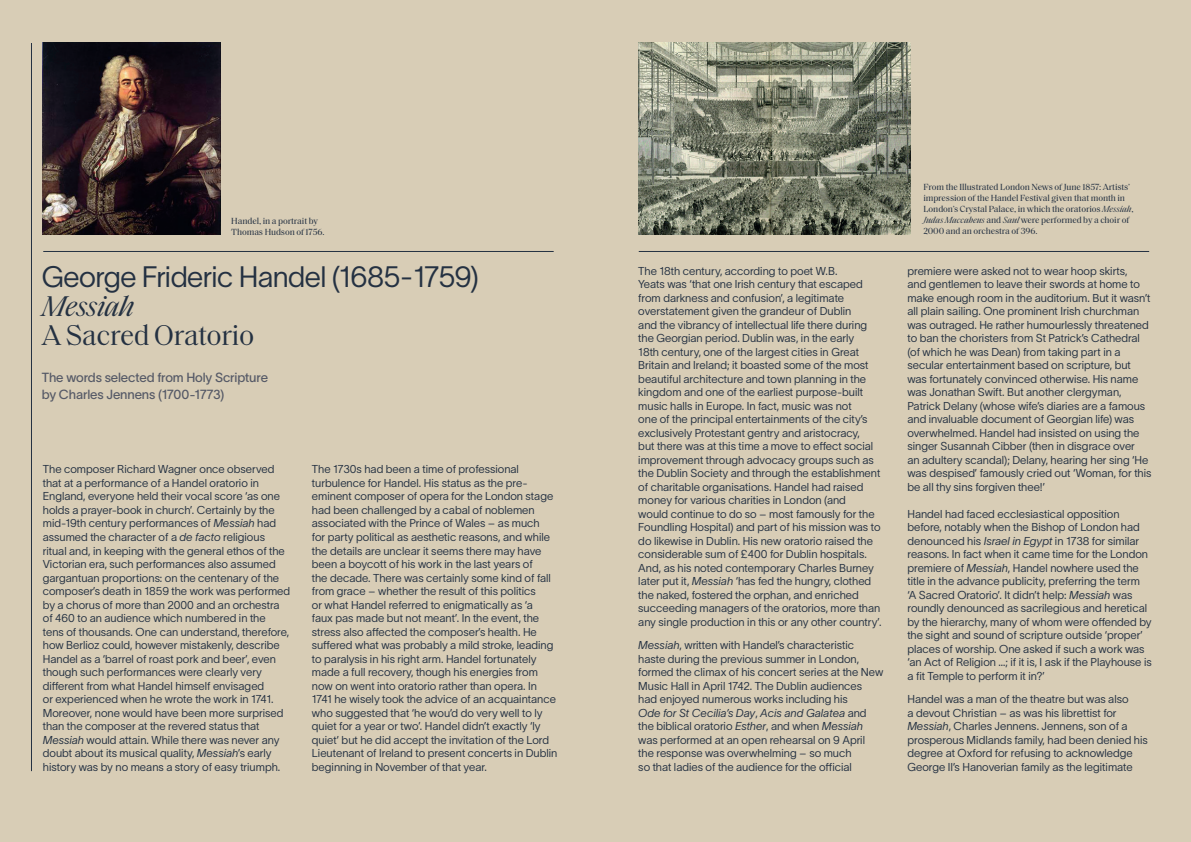
<style>
.page{position:relative;width:1191px;height:842px;background:#fff}
.page>*{position:absolute;margin:0;border:0;box-sizing:border-box;transform-origin:0 0}
.t1{font:29px "TWK Lausanne 250";letter-spacing:-.02em;color:#243142}
.t2{font:29px/29px "Saol Text";letter-spacing:-.02em;color:#243142}
.Small_Sans_Body_Text{font:13px "TWK Lausanne 400";letter-spacing:-.01em;color:#565a67}
.Repertoir_Composer{font:11.2px/13.5px "TWK Lausanne 250";color:#243142}
.Repertoire_Title{font:9px/11px "Saol Text";letter-spacing:-.01em;color:#243142}
.s1{font-style:italic}
</style>
<div class="page">
<div style="left:0;top:0;width:595px;height:842px;background:#d8cdb6"></div>
<hr style="left:31px;top:43px;width:1px;height:728px;background:#243142">
<hr style="left:43px;top:251px;width:510px;height:1px;background:#243142">
<img style="left:43px;top:43px;width:177px;height:191px">
<div style="left:595px;top:0;width:596px;height:842px;background:#d8cdb6"></div>
<hr style="left:639px;top:251px;width:510px;height:1px;background:#243142">
<img style="left:638px;top:43px;width:272px;height:191px">
<p class="Repertoire_Title" style="left:231px;top:214px;width:95px">Handel, in a portrait by<br>Thomas Hudson of 1756.</p>
<p class="t1" style="left:42px;top:256px;width:439px">George Frideric Handel (1685-1759)</p>
<p class="t2" style="left:42px;top:290px;width:214px"><span class="s1">Messiah<br></span>A Sacred Oratorio</p>
<p class="Small_Sans_Body_Text" style="left:42px;top:368px;width:228px">The words selected from Holy Scripture</p>
<p class="Small_Sans_Body_Text" style="left:42px;top:385px;width:184px">by Charles Jennens (1700-1773)</p>
<p class="Repertoir_Composer" style="left:43px;top:462px;width:249px">The composer Richard Wagner once observed that at a performance of a Handel oratorio in England, everyone held their vocal score ‘as one holds a prayer-book in church’. Certainly by the mid-19th century performances of <span class="s1">Messiah</span> had assumed the character of a <span class="s1">de facto</span> religious ritual and, in keeping with the general ethos of the Victorian era, such performances also assumed gargantuan proportions: on the centenary of the composer’s death in 1859 the work was performed by a chorus of more than 2000 and an orchestra of 460 to an audience which numbered in the<br>tens of thousands. One can understand, therefore, how Berlioz could, however mistakenly, describe Handel as a ‘barrel of roast pork and beer’, even though such performances were clearly very different from what Handel himself envisaged<br>or experienced when he wrote the work in 1741.<br>Moreover, none would have been more surprised than the composer at the revered status that <span class="s1">Messiah</span> would attain. While there was never any doubt about its musical quality, <span class="s1">Messiah</span>’s early history was by no means a story of easy triumph.</p>
<p class="Repertoir_Composer" style="left:312px;top:462px;width:247px">The 1730s had been a time of professional turbulence for Handel. His status as the pre&shy;eminent composer of opera for the London stage had been challenged by a cabal of noblemen associated with the Prince of Wales – as much<br>for party political as aesthetic reasons, and while the details are unclear it seems there may have been a boycott of his work in the last years of<br>the decade. There was certainly some kind of fall from grace – whether the result of this politics<br>or what Handel referred to enigmatically as ‘a<br>faux pas made but not meant’. In the event, the stress also affected the composer’s health. He suffered what was probably a mild stroke, leading to paralysis in his right arm. Handel fortunately made a full recovery, though his energies from now on went into oratorio rather than opera. In 1741 he wisely took the advice of an acquaintance who suggested that ‘he wou’d do very well to ly quiet for a year or two’. Handel didn’t exactly ‘ly quiet’ but he did accept the invitation of the Lord Lieutenant of Ireland to present concerts in Dublin beginning in November of that year.</p>
<p class="Repertoir_Composer" style="left:638px;top:263px;width:245px">The 18th century, according to poet W.B.<br>Yeats was ‘that one Irish century that escaped from darkness and confusion’, a legitimate overstatement given the grandeur of Dublin<br>and the vibrancy of intellectual life there during the Georgian period. Dublin was, in the early<br>18th century, one of the largest cities in Great Britain and Ireland; it boasted some of the most beautiful architecture and town planning in the kingdom and one of the earliest purpose-built music halls in Europe. In fact, music was not<br>one of the principal entertainments of the city’s exclusively Protestant gentry and aristocracy,<br>but there was at this time a move to effect social improvement through advocacy groups such as the Dublin Society and through the establishment of charitable organisations. Handel had raised money for various charities in London (and<br>would continue to do so – most famously for the Foundling Hospital) and part of his mission was to do likewise in Dublin. His new oratorio raised the considerable sum of £400 for Dublin hospitals.<br>And, as his noted contemporary Charles Burney later put it, <span class="s1">Messiah</span> ‘has fed the hungry, clothed the naked, fostered the orphan, and enriched succeeding managers of the oratorios, more than any single production in this or any other country’.</p>
<p class="Repertoir_Composer" style="left:638px;top:638px;width:246px"><span class="s1">Messiah</span>, written with Handel’s characteristic haste during the previous summer in London, formed the climax of his concert series at the New Music Hall in April 1742. The Dublin audiences had enjoyed numerous works including his<br><span class="s1">Ode for St Cecilia’s Day</span>, <span class="s1">Acis and Galatea</span> and the biblical oratorio <span class="s1">Esther</span>, and when <span class="s1">Messiah </span>was performed at an open rehearsal on 9 April the response was overwhelming – so much<br>so that ladies of the audience for the official</p>
<p class="Repertoire_Title" style="left:923px;top:181px;width:212px">From the Illustrated London News of June 1857: Artists’ impression of the Handel Festival given that month in London’s Crystal Palace, in which the oratorios <span class="s1">Messiah</span>, <span class="s1">Judas Maccabeus</span> and <span class="s1">Saul</span> were performed by a choir of 2000 and an orchestra of 396.</p>
<p class="Repertoir_Composer" style="left:907px;top:263px;width:245px">premiere were asked not to wear hoop skirts,<br>and gentlemen to leave their swords at home to make enough room in the auditorium. But it wasn’t all plain sailing. One prominent Irish churchman was outraged. He rather humourlessly threatened to ban the choristers from St Patrick’s Cathedral (of which he was Dean) from taking part in a secular entertainment based on scripture, but was fortunately convinced otherwise. His name was Jonathan Swift. But another clergyman, Patrick Delany (whose wife’s diaries are a famous and invaluable document of Georgian life) was overwhelmed. Handel had insisted on using the singer Susannah Cibber (then in disgrace over<br>an adultery scandal); Delany, hearing her sing ‘He was despised’ famously cried out ‘Woman, for this be all thy sins forgiven thee!’</p>
<p class="Repertoir_Composer" style="left:907px;top:506px;width:246px">Handel had faced ecclesiastical opposition before, notably when the Bishop of London had denounced his <span class="s1">Israel in Egypt</span> in 1738 for similar reasons. In fact when it came time for the London premiere of <span class="s1">Messiah</span>, Handel nowhere used the title in the advance publicity, preferring the term ‘A Sacred Oratorio’. It didn’t help: <span class="s1">Messiah</span> was roundly denounced as sacrilegious and heretical by the hierarchy, many of whom were offended by the sight and sound of scripture outside ‘proper’ places of worship. One asked if such a work was ‘an Act of Religion …; if it is, I ask if the Playhouse is a fit Temple to perform it in?’</p>
<p class="Repertoir_Composer" style="left:907px;top:692px;width:242px">Handel was a man of the theatre but was also<br>a devout Christian – as was his librettist for <span class="s1">Messiah</span>, Charles Jennens. Jennens, son of a prosperous Midlands family, had been denied his degree at Oxford for refusing to acknowledge George II’s Hanoverian family as the legitimate</p>
</div>
